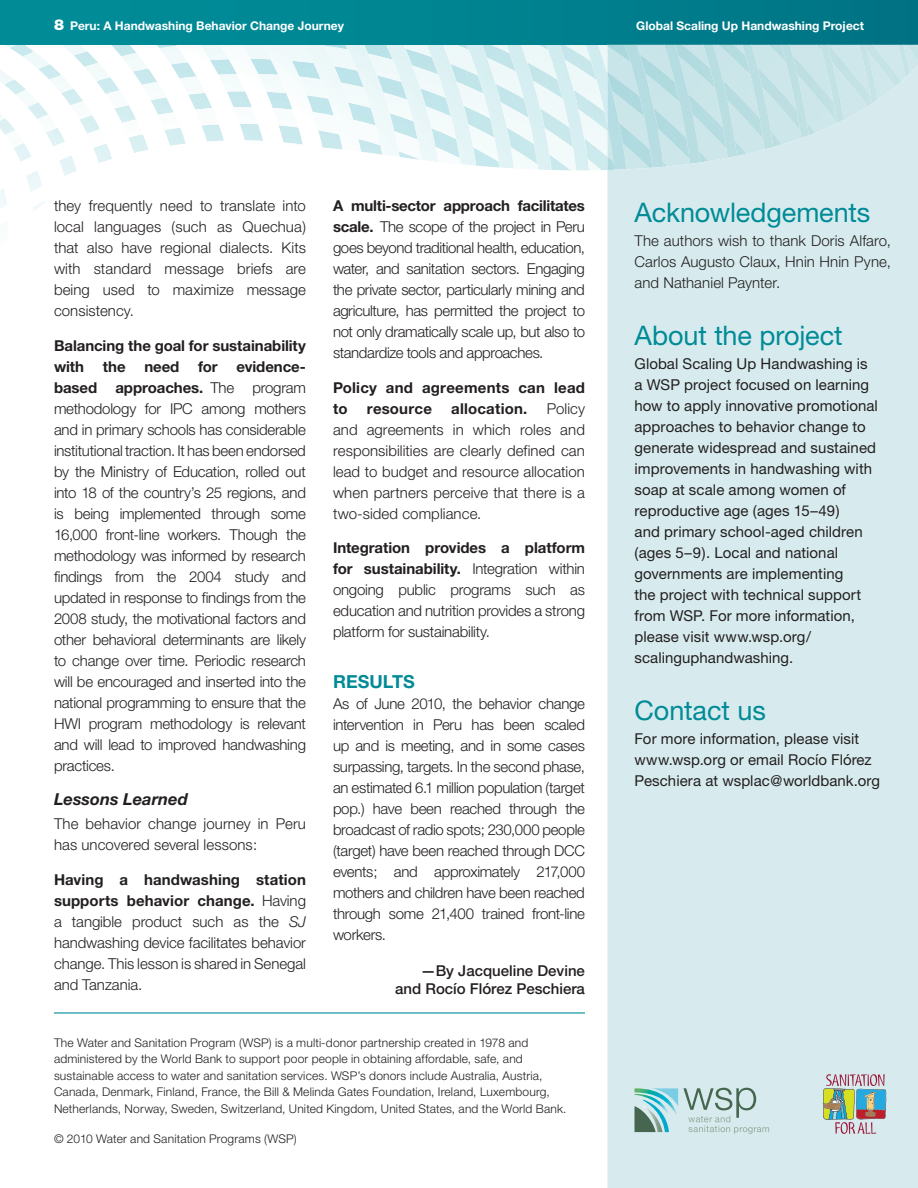
<style>
.page{position:relative;width:918px;height:1188px;background:#fff}
.page>*{position:absolute;margin:0;border:0;box-sizing:border-box;transform-origin:0 0}
.t1{font:27px "Helvetica Neue";letter-spacing:-.005em;color:#008b97}
.t2{font:700 18px "Helvetica Neue";letter-spacing:.005em;color:#008b97}
.t3{font:italic 700 16.5px "Helvetica Neue";letter-spacing:.005em;color:#231f20}
.t4{font:300 15px/21px "Helvetica Neue";letter-spacing:-.005em;color:#231f20;text-align:justify}
.t5{font:15px/21px "Helvetica Neue";letter-spacing:.005em;color:#231f20}
.t6{font:700 15px/21px "Helvetica Neue";letter-spacing:.015em;color:#231f20}
.t7{font:500 15px/18px "Helvetica Neue";color:#231f20;text-align:right}
.t8{font:300 12px/16.5px "Helvetica Neue";letter-spacing:.015em;color:#231f20}
.t9{font:700 12px "Helvetica Neue";color:#fff}
.s1{font-weight:900;font-size:15px}
.s2{font-weight:700}
.s3{font-style:italic}
</style>
<div class="page">
<img style="left:915px;top:0;width:3px;height:5px">
<img style="left:872px;top:0;width:43px;height:44px">
<img style="left:828px;top:0;width:44px;height:44px">
<img style="left:789px;top:0;width:13px;height:44px">
<img style="left:751px;top:0;width:12px;height:44px">
<img style="left:713px;top:0;width:10px;height:44px">
<div style="left:637px;top:0;width:76px;height:44px;background:#007b8b"></div>
<img style="left:598px;top:0;width:8px;height:45px">
<img style="left:881px;top:0;width:22px;height:44px">
<img style="left:842px;top:0;width:24px;height:44px">
<img style="left:802px;top:0;width:26px;height:44px">
<img style="left:763px;top:0;width:26px;height:44px">
<img style="left:723px;top:0;width:28px;height:44px">
<img style="left:643px;top:0;width:32px;height:44px">
<img style="left:603px;top:0;width:34px;height:44px">
<img style="left:589px;top:45px;width:19px;height:81px">
<div style="left:563px;top:0;width:35px;height:45px;background:#00808f"></div>
<img style="left:552px;top:45px;width:37px;height:125px">
<img style="left:513px;top:45px;width:39px;height:125px">
<img style="left:476px;top:45px;width:38px;height:123px">
<img style="left:438px;top:45px;width:38px;height:121px">
<img style="left:400px;top:45px;width:38px;height:117px">
<img style="left:361px;top:45px;width:39px;height:112px">
<img style="left:323px;top:45px;width:38px;height:105px">
<img style="left:284px;top:45px;width:39px;height:103px">
<img style="left:246px;top:45px;width:38px;height:97px">
<img style="left:209px;top:45px;width:37px;height:96px">
<img style="left:172px;top:45px;width:37px;height:101px">
<img style="left:136px;top:45px;width:36px;height:108px">
<img style="left:101px;top:45px;width:35px;height:117px">
<img style="left:0;top:45px;width:101px;height:130px">
<img style="left:0;top:72px;width:67px;height:130px">
<img style="left:0;top:114px;width:33px;height:128px">
<div style="left:0;top:0;width:560px;height:45px;background:#008895"></div>
<img style="left:910px;top:45px;width:8px;height:15px">
<img style="left:878px;top:45px;width:20px;height:20px">
<img style="left:815px;top:45px;width:31px;height:20px">
<img style="left:608px;top:45px;width:134px;height:20px">
<img style="left:898px;top:45px;width:12px;height:20px">
<img style="left:859px;top:45px;width:19px;height:20px">
<img style="left:820px;top:45px;width:24px;height:20px">
<img style="left:781px;top:45px;width:28px;height:20px">
<img style="left:742px;top:45px;width:31px;height:20px">
<img style="left:703px;top:45px;width:34px;height:20px">
<img style="left:664px;top:45px;width:36px;height:20px">
<img style="left:625px;top:45px;width:39px;height:20px">
<div style="left:608px;top:65px;width:310px;height:1123px;background:#d7ebee"></div>
<img style="left:637px;top:44px;width:281px;height:1px">
<svg style="left:898px;top:44px;width:18px;height:1px"></svg>
<svg style="left:859px;top:44px;width:14px;height:1px"></svg>
<svg style="left:816px;top:44px;width:13px;height:1px"></svg>
<svg style="left:768px;top:44px;width:22px;height:1px"></svg>
<svg style="left:703px;top:44px;width:31px;height:1px"></svg>
<svg style="left:664px;top:44px;width:19px;height:1px"></svg>
<svg style="left:606px;top:44px;width:31px;height:2px"></svg>
<svg style="left:634px;top:1088px;width:135px;height:46px"></svg>
<svg style="left:823px;top:1074px;width:63px;height:60px"></svg>
<hr style="left:54px;top:1012px;width:531px;height:2px;background:#008b97">
<p class="t9" style="left:54px;top:21px;width:292px"><span class="s1">8</span> Peru: A Handwashing Behavior Change Journey</p>
<p class="t9" style="left:636px;top:21px;width:229px">Global Scaling Up Handwashing Project</p>
<p class="t4" style="left:54px;top:197px;width:254px">they frequently need to translate into local languages (such as Quechua) that also have regional dialects. Kits with standard message briefs are being used to maximize message consistency.</p>
<p class="t4" style="left:54px;top:336px;width:254px"><span class="s2">Balancing the goal for sustainability with the need for evidence&shy;based approaches.</span> The program methodology for IPC among mothers and in primary schools has considerable institutional traction. It has been endorsed by the Ministry of Education, rolled out into 18 of the country’s 25 regions, and is being implemented through some 16,000 front-line workers. Though the methodology was informed by research findings from the 2004 study and updated in response to findings from the 2008 study, the motivational factors and other behavioral determinants are likely to change over time. Periodic research will be encouraged and inserted into the national programming to ensure that the HWI program methodology is relevant and will lead to improved handwashing practices.</p>
<p class="t3" style="left:54px;top:794px;width:135px">Lessons Learned</p>
<p class="t4" style="left:54px;top:815px;width:253px">The behavior change journey in Peru has uncovered several lessons:</p>
<p class="t4" style="left:54px;top:870px;width:254px"><span class="s2">Having a handwashing station supports behavior change.</span> Having a tangible product such as the <span class="s3">SJ </span>handwashing device facilitates behavior change. This lesson is shared in Senegal and Tanzania.</p>
<p class="t4" style="left:333px;top:197px;width:254px"><span class="s2">A multi-sector approach facilitates scale.</span> The scope of the project in Peru goes beyond traditional health, education, water, and sanitation sectors. Engaging the private sector, particularly mining and agriculture, has permitted the project to not only dramatically scale up, but also to standardize tools and approaches.</p>
<p class="t6" style="left:333px;top:378px;width:253px">Policy and agreements can lead to</p>
<p class="t4" style="left:333px;top:399px;width:253px;text-indent:214px">Policy and agreements in which roles and responsibilities are clearly defined can lead to budget and resource allocation when partners perceive that there is a two-sided compliance.</p>
<p class="t4" style="left:333px;top:539px;width:254px"><span class="s2">Integration provides a platform for sustainability.</span> Integration within ongoing public programs such as education and nutrition provides a strong platform for sustainability.</p>
<p class="t2" style="left:333px;top:675px;width:83px">RESULTS</p>
<p class="t4" style="left:333px;top:695px;width:254px">As of June 2010, the behavior change intervention in Peru has been scaled up and is meeting, and in some cases surpassing, targets. In the second phase, an estimated 6.1 million population (target pop.) have been reached through the broadcast of radio spots; 230,000 people (target) have been reached through DCC events; and approximately 217,000 mothers and children have been reached through some 21,400 trained front-line workers.</p>
<p class="t7" style="left:395px;top:963px;width:191px">—By Jacqueline Devine and Rocío Flórez Peschiera</p>
<p class="t6" style="left:367px;top:399px;width:67px">resource</p>
<p class="t6" style="left:451px;top:399px;width:78px">allocation.</p>
<p class="t8" style="left:54px;top:1035px;width:514px">The Water and Sanitation Program (WSP) is a multi-donor partnership created in 1978 and administered by the World Bank to support poor people in obtaining affordable, safe, and sustainable access to water and sanitation services. WSP’s donors include Australia, Austria, Canada, Denmark, Finland, France, the Bill &amp; Melinda Gates Foundation, Ireland, Luxembourg, Netherlands, Norway, Sweden, Switzerland, United Kingdom, United States, and the World Bank.</p>
<p class="t8" style="left:54px;top:1131px;width:244px">© 2010 Water and Sanitation Programs (WSP)</p>
<h1 class="t1" style="left:634px;top:203px;width:237px">Acknowledgements</h1>
<p class="t4" style="left:634px;top:232px;width:258px">The authors wish to thank Doris Alfaro, Carlos Augusto Claux, Hnin Hnin Pyne, and Nathaniel Paynter.</p>
<h1 class="t1" style="left:634px;top:326px;width:210px">About the project</h1>
<p class="t5" style="left:634px;top:355px;width:245px">Global Scaling Up Handwashing is a WSP project focused on learning how to apply innovative promotional approaches to behavior change to generate widespread and sustained improvements in handwashing with soap at scale among women of reproductive age (ages 15–49)<br>and primary school-aged children (ages 5–9). Local and national governments are implementing<br>the project with technical support from WSP. For more information, please visit www.wsp.org/ scalinguphandwashing.</p>
<h1 class="t1" style="left:634px;top:701px;width:133px">Contact us</h1>
<p class="t5" style="left:634px;top:730px;width:247px">For more information, please visit www.wsp.org or email Rocío Flórez<br>Peschiera at wsplac@worldbank.org</p>
</div>
